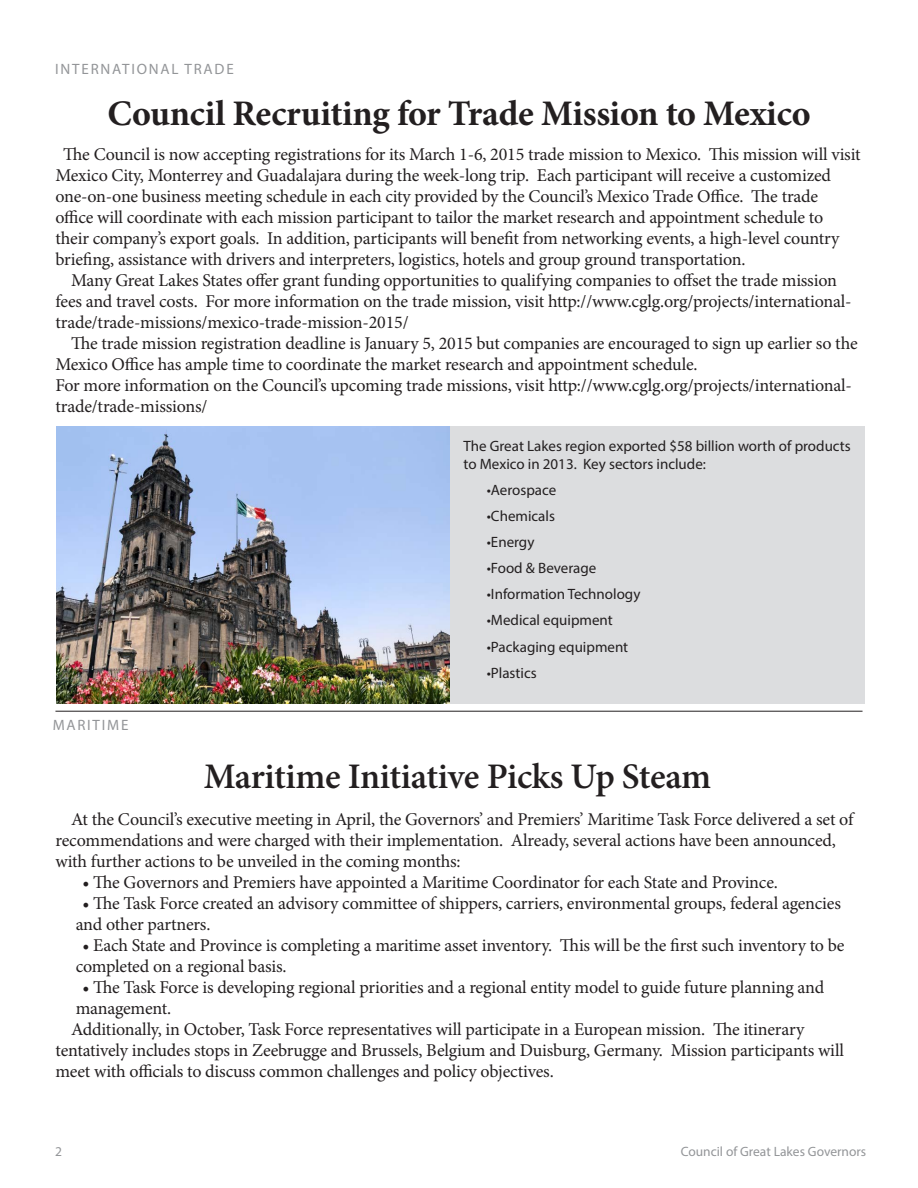
<style>
.page{position:relative;width:918px;height:1188px;background:#fff}
.page>*{position:absolute;margin:0;border:0;box-sizing:border-box;transform-origin:0 0}
.t1{font:700 36px "Minion Pro";letter-spacing:-.01em;color:#231f20}
.t2{font:600 36px "Minion Pro";letter-spacing:-.015em;color:#231f20}
.t3{font:18px/21px "Minion Pro";letter-spacing:-.01em;color:#231f20}
.t4{font:15px/18px "Myriad Pro";color:#231f20}
.t5{font:15px "Myriad Pro";letter-spacing:.12em;color:#939598}
.t6{font:13.5px "Myriad Pro";color:#939598}
</style>
<div class="page">
<div style="left:450px;top:426px;width:415px;height:278px;background:#dcdddf"></div>
<img style="left:57px;top:426px;width:393px;height:278px">
<hr style="left:55px;top:711px;width:808px;height:1px;background:#231f20">
<p class="t5" style="left:55px;top:59px;width:180px">INTERNATIONAL TRADE</p>
<p class="t1" style="left:107px;top:88px;width:705px">Council Recruiting for Trade Mission to Mexico</p>
<p class="t3" style="left:55px;top:144px;width:807px;text-indent:8px">The Council is now accepting registrations for its March 1-6, 2015 trade mission to Mexico. This mission will visit Mexico City, Monterrey and Guadalajara during the week-long trip. Each participant will receive a customized one-on-one business meeting schedule in each city provided by the Council’s Mexico Trade Office. The trade office will coordinate with each mission participant to tailor the market research and appointment schedule to their company’s export goals. In addition, participants will benefit from networking events, a high-level country briefing, assistance with drivers and interpreters, logistics, hotels and group ground transportation.</p>
<p class="t3" style="left:55px;top:270px;width:798px;text-indent:16px">Many Great Lakes States offer grant funding opportunities to qualifying companies to offset the trade mission fees and travel costs. For more information on the trade mission, visit http://www.cglg.org/projects/international&shy;trade/trade-missions/mexico-trade-mission-2015/</p>
<p class="t3" style="left:55px;top:333px;width:804px;text-indent:16px">The trade mission registration deadline is January 5, 2015 but companies are encouraged to sign up earlier so the<br>Mexico Office has ample time to coordinate the market research and appointment schedule.</p>
<p class="t3" style="left:55px;top:375px;width:798px">For more information on the Council’s upcoming trade missions, visit http://www.cglg.org/projects/international&shy;trade/trade-missions/</p>
<p class="t5" style="left:53px;top:716px;width:77px">MARITIME</p>
<p class="t4" style="left:464px;top:437px;width:389px">The Great Lakes region exported $58 billion worth of products to Mexico in 2013. Key sectors include:</p>
<p class="t4" style="left:487px;top:481px;width:71px">•Aerospace</p>
<p class="t4" style="left:487px;top:507px;width:70px">•Chemicals</p>
<p class="t4" style="left:487px;top:533px;width:49px">•Energy</p>
<p class="t4" style="left:487px;top:559px;width:111px">•Food &amp; Beverage</p>
<p class="t4" style="left:487px;top:585px;width:155px">•Information Technology</p>
<p class="t4" style="left:487px;top:611px;width:128px">•Medical equipment</p>
<p class="t4" style="left:487px;top:637px;width:143px">•Packaging equipment</p>
<p class="t4" style="left:487px;top:663px;width:51px">•Plastics</p>
<p class="t2" style="left:204px;top:752px;width:509px">Maritime Initiative Picks Up Steam</p>
<p class="t3" style="left:55px;top:809px;width:799px;text-indent:16px">At the Council’s executive meeting in April, the Governors’ and Premiers’ Maritime Task Force delivered a set of recommendations and were charged with their implementation. Already, several actions have been announced, with further actions to be unveiled in the coming months:</p>
<p class="t3" style="left:82px;top:872px;width:697px">• The Governors and Premiers have appointed a Maritime Coordinator for each State and Province.</p>
<p class="t3" style="left:76px;top:893px;width:767px;text-indent:7px">• The Task Force created an advisory committee of shippers, carriers, environmental groups, federal agencies and other partners.</p>
<p class="t3" style="left:76px;top:935px;width:770px;text-indent:7px">• Each State and Province is completing a maritime asset inventory. This will be the first such inventory to be completed on a regional basis.</p>
<p class="t3" style="left:76px;top:977px;width:750px;text-indent:7px">• The Task Force is developing regional priorities and a regional entity model to guide future planning and management.</p>
<p class="t3" style="left:55px;top:1019px;width:790px;text-indent:16px">Additionally, in October, Task Force representatives will participate in a European mission. The itinerary tentatively includes stops in Zeebrugge and Brussels, Belgium and Duisburg, Germany. Mission participants will meet with officials to discuss common challenges and policy objectives.</p>
<p class="t6" style="left:55px;top:1143px;width:8px">2</p>
<p class="t6" style="left:681px;top:1143px;width:187px">Council of Great Lakes Governors</p>
</div>
